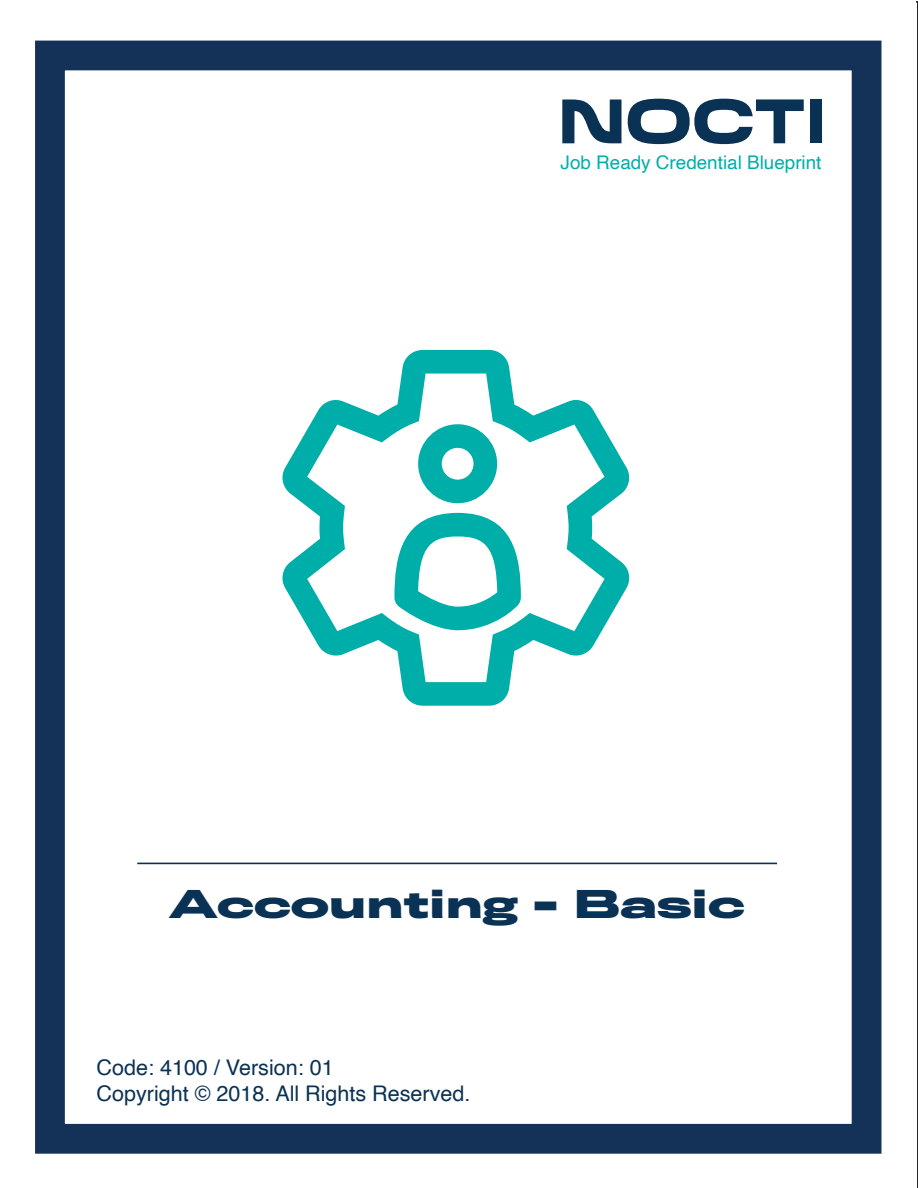
<style>
.page{position:relative;width:918px;height:1188px;background:#fff}
.page>*{position:absolute;margin:0;border:0;box-sizing:border-box;transform-origin:0 0}
.t1{font:700 35.85px "Titling Gothic FB Extended";letter-spacing:-.02em;color:#0a3254}
.t2{font:21.6px "Helvetica";color:#0a3254}
.t3{font:18.9px "Helvetica";color:#00aea9}
</style>
<div class="page">
<svg style="left:562px;top:100px;width:60px;height:43px"></svg>
<div style="left:810px;top:99px;width:11px;height:44px;background:#0a3254"></div>
<svg style="left:628px;top:99px;width:176px;height:45px"></svg>
<div style="left:35px;top:41px;width:846px;height:1113px;border:30px solid #143257"></div>
<hr style="left:137px;top:863px;width:640px;height:1px;background:#0a3254">
<svg style="left:282px;top:350px;width:348px;height:356px"></svg>
<p class="t3" style="left:561px;top:148px;width:262px">Job Ready Credential Blueprint</p>
<h1 class="t1" style="left:169px;top:881px;width:578px">Accounting - Basic</h1>
<p class="t2" style="left:97px;top:1051px;width:239px">Code: 4100 / Version: 01</p>
<p class="t2" style="left:97px;top:1076px;width:375px">Copyright © 2018. All Rights Reserved.</p>
</div>
